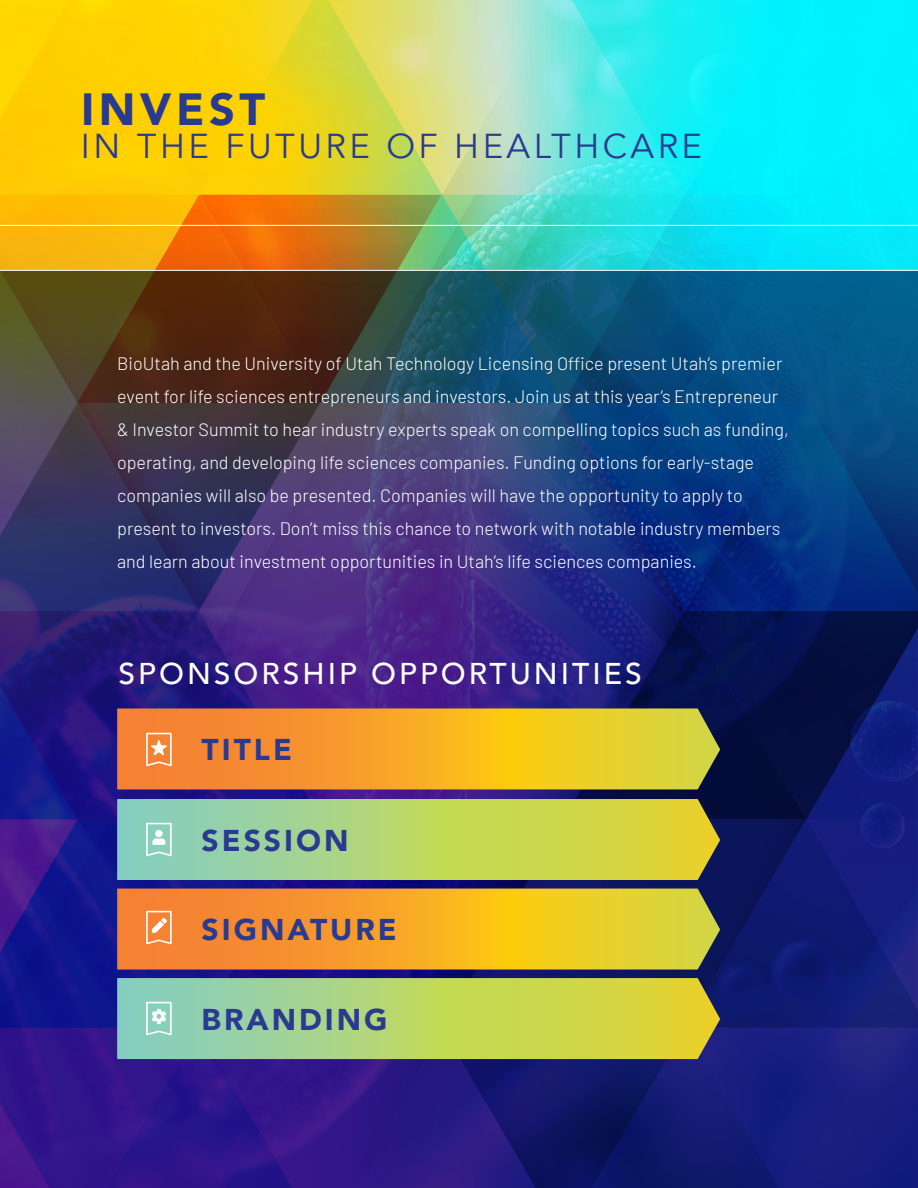
<style>
.page{position:relative;width:918px;height:1188px;background:#fff}
.page>*{position:absolute;margin:0;border:0;box-sizing:border-box;transform-origin:0 0}
.t1{font:900 45px "Avenir";letter-spacing:.1em;color:#2a3b8f}
.t2{font:34.5px "Avenir";letter-spacing:.1em;color:#2a3b8f}
.t3{font:900 30px "Avenir";letter-spacing:.1em;color:#2a3b8f}
.t4{font:500 30px "Avenir";letter-spacing:.1em;color:#fff}
.t5{font:300 18px/33px "Barlow";color:#fff}
</style>
<div class="page">
<img style="left:779px;top:0;width:139px;height:270px">
<svg style="left:779px;top:271px;width:139px;height:917px;background:#0c2b77"></svg>
<hr style="left:0;top:225px;width:918px;height:1px;background:#fff">
<img style="left:0;top:0;width:779px;height:1188px">
<h1 class="t1" style="left:81px;top:70px;width:186px">INVEST</h1>
<h2 class="t2" style="left:81px;top:125px;width:623px">IN THE FUTURE OF HEALTHCARE</h2>
<p class="t5" style="left:117px;top:346px;width:673px">BioUtah and the University of Utah Technology Licensing Office present Utah’s premier event for life sciences entrepreneurs and investors. Join us at this year’s Entrepreneur &amp; Investor Summit to hear industry experts speak on compelling topics such as funding, operating, and developing life sciences companies. Funding options for early-stage companies will also be presented. Companies will have the opportunity to apply to present to investors. Don’t miss this chance to network with notable industry members and learn about investment opportunities in Utah’s life sciences companies.</p>
<h3 class="t4" style="left:119px;top:648px;width:525px">SPONSORSHIP OPPORTUNITIES</h3>
<h3 class="t3" style="left:202px;top:724px;width:92px">TITLE</h3>
<h3 class="t3" style="left:202px;top:815px;width:148px">SESSION</h3>
<h3 class="t3" style="left:202px;top:904px;width:197px">SIGNATURE</h3>
<h3 class="t3" style="left:202px;top:994px;width:187px">BRANDING</h3>
</div>
